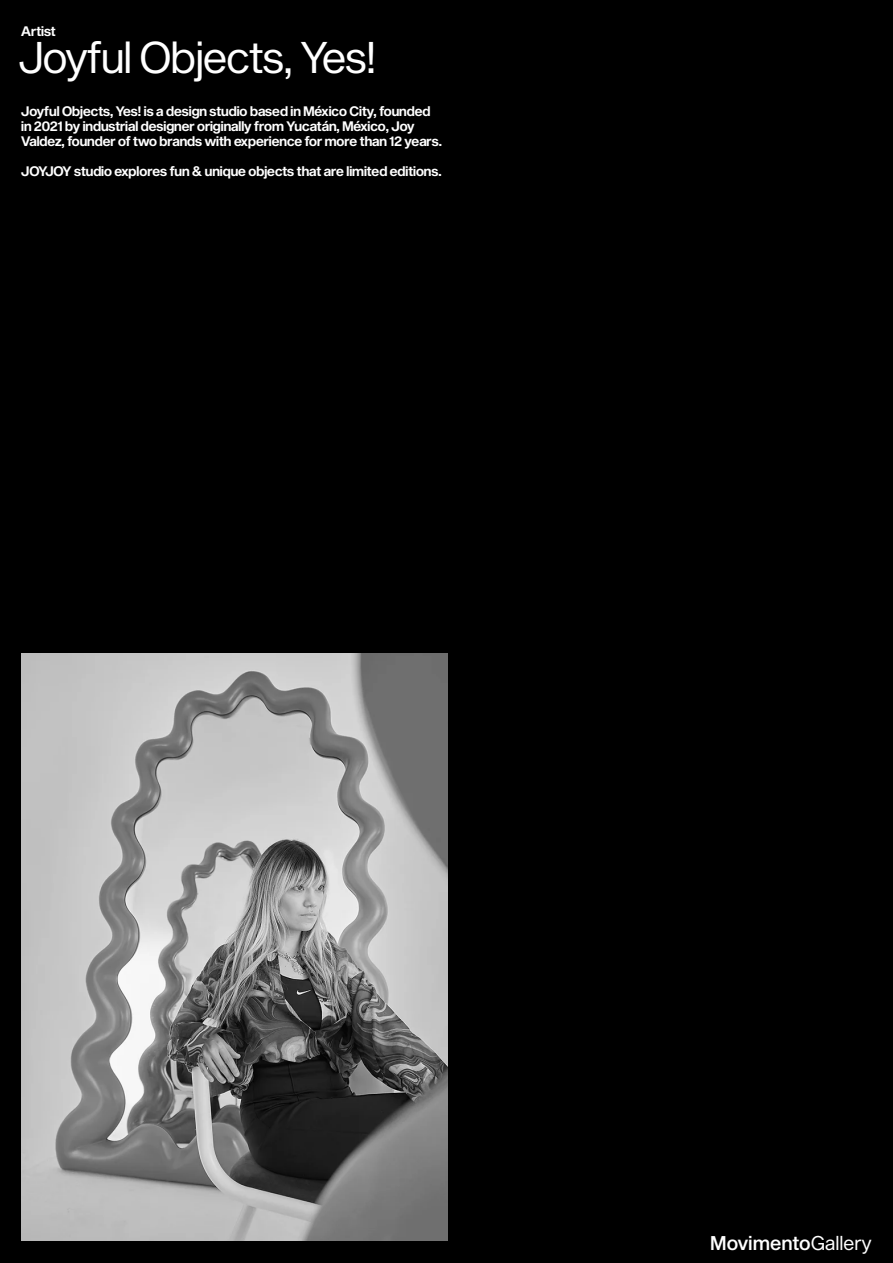
<style>
.page{position:relative;width:893px;height:1263px;background:#000}
.page>*{position:absolute;margin:0;border:0;box-sizing:border-box;transform-origin:0 0}
.t1{font:43.5px "Sequel Sans Book Disp";color:#fff}
.t2{font:19.5px "Sequel Sans Medium Head";color:#fff}
.t3{font:13.5px/15px "Sequel Sans Semi Bold Disp";color:#fff}
.s1{font-family:"Sequel Sans Book Head"}
</style>
<div class="page">
<img style="left:21px;top:653px;width:426px;height:588px">
<p class="t3" style="left:21px;top:24px;width:36px">Artist</p>
<h1 class="t1" style="left:19px;top:27px;width:358px">Joyful Objects, Yes!</h1>
<p class="t3" style="left:21px;top:104px;width:422px">Joyful Objects, Yes! is a design studio based in México City, founded in 2021 by industrial designer originally from Yucatán, México, Joy<br>Valdez, founder of two brands with experience for more than 12 years.</p>
<p class="t3" style="left:21px;top:164px;width:422px">JOYJOY studio explores fun &amp; unique objects that are limited editions.</p>
<h2 class="t2" style="left:710px;top:1229px;width:163px">Movimento<span class="s1">Gallery</span></h2>
</div>
